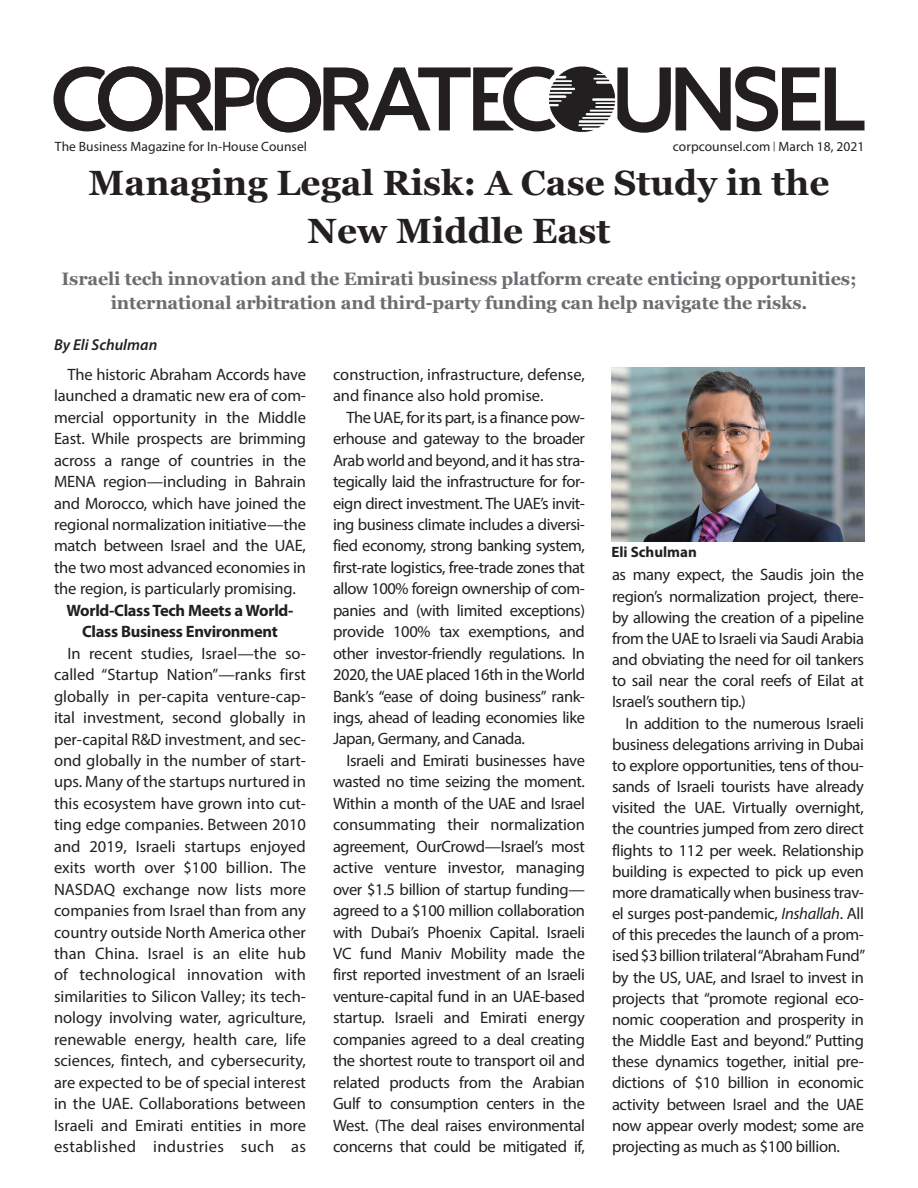
<style>
.page{position:relative;width:918px;height:1188px;background:#fff}
.page>*{position:absolute;margin:0;border:0;box-sizing:border-box;transform-origin:0 0}
.t1{font:700 35.1px/48px "Georgia";color:#231f20;text-align:center}
.t2{font:700 18px/24px "Georgia";letter-spacing:-.01em;color:#6c6d70;text-align:center}
.t3{font:16.5px/21.5px "Myriad Pro";letter-spacing:-.02em;color:#231f20;text-align:justify}
.t4{font:16.5px/21.5px "Myriad Pro";color:#231f20}
.t5{font:700 16.5px/21.5px "Myriad Pro";letter-spacing:-.02em;color:#231f20;text-align:center}
.t6{font:italic 600 15.75px "Myriad Pro";color:#231f20}
.t7{font:700 15px "Myriad Pro";color:#231f20}
.t8{font:13.5px "Myriad Pro";letter-spacing:.005em;color:#231f20}
.s1{font-size:9.75px}
.s2{font-style:italic}
</style>
<div class="page">
<svg style="left:53px;top:67px;width:481px;height:65px"></svg>
<svg style="left:618px;top:67px;width:247px;height:66px"></svg>
<img style="left:534px;top:66px;width:84px;height:66px">
<img style="left:611px;top:368px;width:253px;height:173px">
<p class="t8" style="left:55px;top:138px;width:254px">The Business Magazine for In-House Counsel</p>
<p class="t8" style="left:673px;top:138px;width:193px">corpcounsel.com <span class="s1">|</span> March 18, 2021</p>
<h1 class="t1" style="left:89px;top:159px;width:743px">Managing Legal Risk: A Case Study in the<br>New Middle East</h1>
<p class="t2" style="left:61px;top:267px;width:797px">Israeli tech innovation and the Emirati business platform create enticing opportunities; international arbitration and third-party funding can help navigate the risks.</p>
<p class="t6" style="left:54px;top:335px;width:105px">By Eli Schulman</p>
<p class="t3" style="left:54px;top:363px;width:254px;text-indent:13px">The historic Abraham Accords have launched a dramatic new era of com&shy;mercial opportunity in the Middle East. While prospects are brimming across a range of countries in the MENA region—including in Bahrain and Morocco, which have joined the regional normalization initiative—the match between Israel and the UAE, the two most advanced economies in the region, is particularly promising.</p>
<p class="t5" style="left:67px;top:599px;width:228px">World-Class Tech Meets a World-<br>Class Business Environment</p>
<p class="t3" style="left:54px;top:642px;width:254px;text-indent:13px">In recent studies, Israel—the so&shy;called “Startup Nation”—ranks first globally in per-capita venture-cap&shy;ital investment, second globally in per-capital R&amp;D investment, and sec&shy;ond globally in the number of start&shy;ups. Many of the startups nurtured in this ecosystem have grown into cut&shy;ting edge companies. Between 2010 and 2019, Israeli startups enjoyed exits worth over $100 billion. The NASDAQ exchange now lists more companies from Israel than from any country outside North America other than China. Israel is an elite hub of technological innovation with similarities to Silicon Valley; its tech&shy;nology involving water, agriculture, renewable energy, health care, life sciences, fintech, and cybersecurity, are expected to be of special interest in the UAE. Collaborations between Israeli and Emirati entities in more established industries such as</p>
<p class="t4" style="left:333px;top:363px;width:253px">construction, infrastructure, defense, and finance also hold promise.</p>
<p class="t3" style="left:333px;top:406px;width:254px;text-indent:13px">The UAE, for its part, is a finance pow&shy;erhouse and gateway to the broader Arab world and beyond, and it has stra&shy;tegically laid the infrastructure for for&shy;eign direct investment. The UAE’s invit&shy;ing business climate includes a diversi&shy;fied economy, strong banking system, first-rate logistics, free-trade zones that allow 100% foreign ownership of com&shy;panies and (with limited exceptions) provide 100% tax exemptions, and other investor-friendly regulations. In 2020, the UAE placed 16th in the World Bank’s “ease of doing business” rank&shy;ings, ahead of leading economies like Japan, Germany, and Canada.</p>
<p class="t3" style="left:333px;top:749px;width:254px;text-indent:13px">Israeli and Emirati businesses have wasted no time seizing the moment.<br>Within a month of the UAE and Israel consummating their normalization agreement, OurCrowd—Israel’s most active venture investor, managing over $1.5 billion of startup funding— agreed to a $100 million collaboration with Dubai’s Phoenix Capital. Israeli VC fund Maniv Mobility made the first reported investment of an Israeli venture-capital fund in an UAE-based startup. Israeli and Emirati energy companies agreed to a deal creating the shortest route to transport oil and related products from the Arabian Gulf to consumption centers in the West. (The deal raises environmental concerns that could be mitigated if,</p>
<p class="t7" style="left:611px;top:542px;width:87px">Eli Schulman</p>
<p class="t3" style="left:612px;top:564px;width:254px">as many expect, the Saudis join the region’s normalization project, there&shy;by allowing the creation of a pipeline from the UAE to Israeli via Saudi Arabia and obviating the need for oil tankers to sail near the coral reefs of Eilat at Israel’s southern tip.)</p>
<p class="t3" style="left:612px;top:712px;width:255px;text-indent:13px">In addition to the numerous Israeli business delegations arriving in Dubai to explore opportunities, tens of thou&shy;sands of Israeli tourists have already visited the UAE. Virtually overnight, the countries jumped from zero direct flights to 112 per week. Relationship building is expected to pick up even more dramatically when business trav&shy;el surges post-pandemic, <span class="s2">Inshallah</span>. All of this precedes the launch of a prom&shy;ised $3 billion trilateral “Abraham Fund” by the US, UAE, and Israel to invest in projects that “promote regional eco&shy;nomic cooperation and prosperity in the Middle East and beyond.” Putting these dynamics together, initial pre&shy;dictions of $10 billion in economic activity between Israel and the UAE now appear overly modest; some are projecting as much as $100 billion.</p>
</div>
